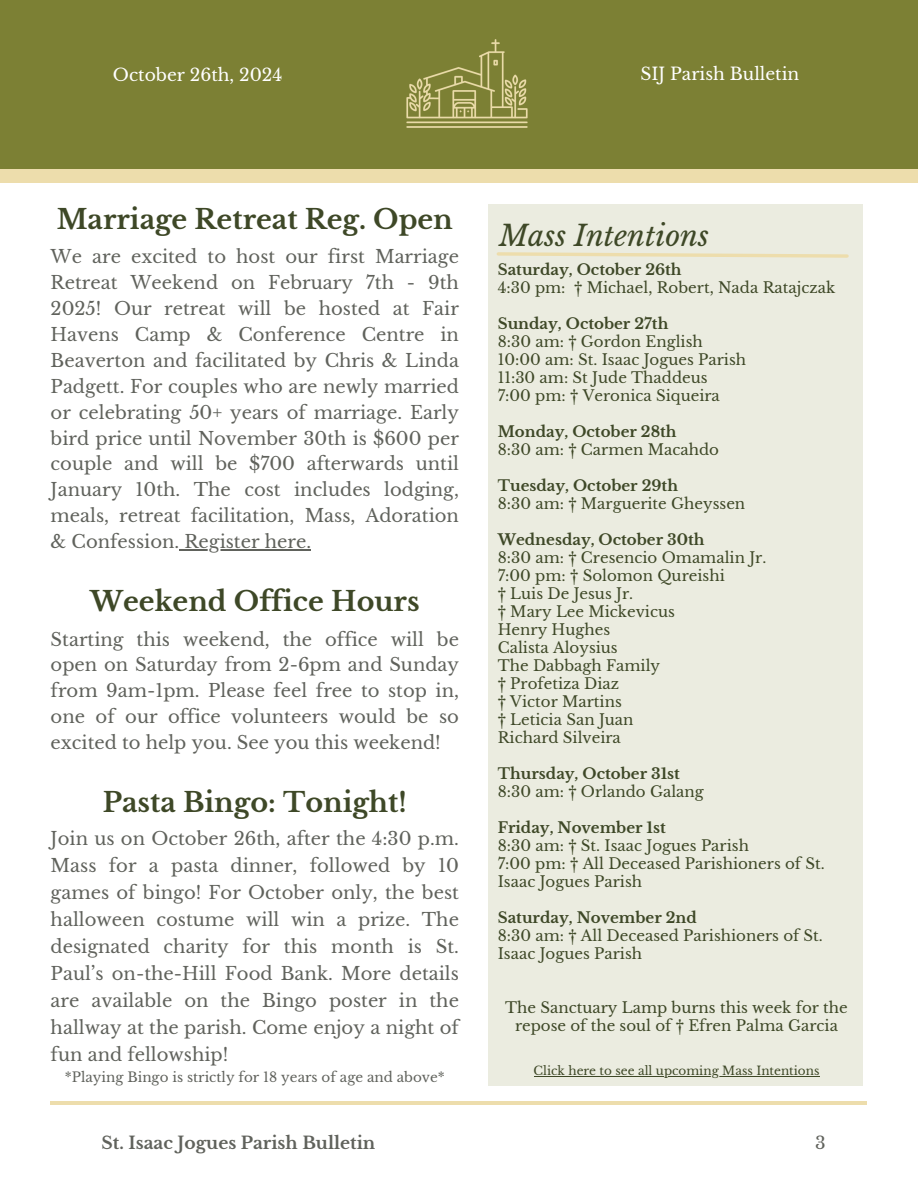
<style>
.page{position:relative;width:918px;height:1188px;background:#fff}
.page>*{position:absolute;margin:0;border:0;box-sizing:border-box;transform-origin:0 0}
.t1{font:italic 28.5px "Libre Baskerville";color:#3e4827}
.t2{font:700 27px "Libre Baskerville";color:#3e4827}
.t3{font:18px/25.8px "Libre Baskerville";color:#60625c;text-align:justify}
.t4{font:17.1px "Libre Baskerville";color:#fff}
.t5{font:700 17.1px "Libre Baskerville";color:#60625c}
.t6{font:17.1px "Libre Baskerville";color:#60625c}
.t7{font:15px/18px "Libre Baskerville";color:#3e4827}
.t8{font:13.5px "Libre Baskerville";color:#60625c}
.t9{font:12px "Libre Baskerville";color:#3e4827}
.s1{font-weight:700}
</style>
<div class="page">
<div style="left:0;top:154px;width:918px;height:29px;background:#edddac"></div>
<div style="left:0;top:0;width:918px;height:168px;background:#7c8034"></div>
<img style="left:406px;top:39px;width:122px;height:89px">
<div style="left:488px;top:205px;width:375px;height:881px;background:#ebece0"></div>
<svg style="left:496px;top:252px;width:353px;height:6px"></svg>
<hr style="left:51px;top:1101px;width:816px;height:4px;background:#edddac">
<hr style="left:534px;top:1076px;width:286px;height:1px;background:#3e4827">
<hr style="left:179px;top:549px;width:132px;height:1px;background:#60625c">
<p class="t4" style="left:113px;top:64px;width:171px">October 26th, 2024</p>
<h4 class="t4" style="left:640px;top:64px;width:160px">SIJ Parish Bulletin</h4>
<h5 class="t2" style="left:57px;top:203px;width:398px">Marriage Retreat Reg. Open</h5>
<h5 class="t3" style="left:51px;top:244px;width:410px">We are excited to host our first Marriage Retreat Weekend on February 7th - 9th 2025! Our retreat will be hosted at Fair Havens Camp &amp; Conference Centre in Beaverton and facilitated by Chris &amp; Linda Padgett. For couples who are newly married or celebrating 50+ years of marriage. Early bird price until November 30th is $600 per couple and will be $700 afterwards until January 10th. The cost includes lodging, meals, retreat facilitation, Mass, Adoration &amp; Confession. Register here.</h5>
<h5 class="t2" style="left:90px;top:585px;width:331px">Weekend Office Hours</h5>
<h5 class="t3" style="left:51px;top:626px;width:410px">Starting this weekend, the office will be open on Saturday from 2-6pm and Sunday from 9am-1pm. Please feel free to stop in, one of our office volunteers would be so excited to help you. See you this weekend!</h5>
<p class="t2" style="left:103px;top:786px;width:306px">Pasta Bingo: Tonight!</p>
<h3 class="t3" style="left:51px;top:825px;width:410px;line-height:27px">Join us on October 26th, after the 4:30 p.m.<br>Mass for a pasta dinner, followed by 10 games of bingo! For October only, the best halloween costume will win a prize. The designated charity for this month is St.<br>Paul’s on-the-Hill Food Bank. More details are available on the Bingo poster in the hallway at the parish. Come enjoy a night of fun and fellowship!</h3>
<h3 class="t8" style="left:65px;top:1069px;width:382px">*Playing Bingo is strictly for 18 years of age and above*</h3>
<h4 class="t1" style="left:499px;top:218px;width:211px">Mass Intentions</h4>
<h1 class="t7" style="left:498px;top:261px;width:339px"><span class="s1">Saturday, October 26th<br></span>4:30 pm: † Michael, Robert, Nada Ratajczak</h1>
<h4 class="t7" style="left:498px;top:315px;width:250px"><span class="s1">Sunday, October 27th<br></span>8:30 am: † Gordon English<br>10:00 am: St. Isaac Jogues Parish<br>11:30 am: St Jude Thaddeus<br>7:00 pm: † Veronica Siqueira</h4>
<h1 class="t7" style="left:498px;top:423px;width:223px"><span class="s1">Monday, October 28th<br></span>8:30 am: † Carmen Macahdo</h1>
<h4 class="t7" style="left:498px;top:477px;width:249px"><span class="s1">Tuesday, October 29th<br></span>8:30 am: † Marguerite Gheyssen</h4>
<h2 class="t7" style="left:498px;top:531px;width:270px"><span class="s1">Wednesday, October 30th<br></span>8:30 am: † Cresencio Omamalin Jr.<br>7:00 pm: † Solomon Qureishi<br>† Luis De Jesus Jr.<br>† Mary Lee Mickevicus<br>Henry Hughes<br>Calista Aloysius<br>The Dabbagh Family<br>† Profetiza Diaz<br>† Victor Martins<br>† Leticia San Juan<br>Richard Silveira</h2>
<h5 class="t7" style="left:498px;top:765px;width:208px"><span class="s1">Thursday, October 31st<br></span>8:30 am: † Orlando Galang</h5>
<h5 class="t7" style="left:498px;top:819px;width:329px"><span class="s1">Friday, November 1st<br></span>8:30 am: † St. Isaac Jogues Parish<br>7:00 pm: † All Deceased Parishioners of St.<br>Isaac Jogues Parish</h5>
<h5 class="t7" style="left:498px;top:909px;width:327px"><span class="s1">Saturday, November 2nd<br></span>8:30 am: † All Deceased Parishioners of St.<br>Isaac Jogues Parish</h5>
<h5 class="t7" style="left:505px;top:999px;width:344px;text-align:center">The Sanctuary Lamp burns this week for the repose of the soul of † Efren Palma Garcia</h5>
<h5 class="t9" style="left:534px;top:1063px;width:287px">Click here to see all upcoming Mass Intentions</h5>
<h1 class="t5" style="left:102px;top:1132px;width:275px">St. Isaac Jogues Parish Bulletin</h1>
<p class="t6" style="left:815px;top:1132px;width:12px">3</p>
</div>
